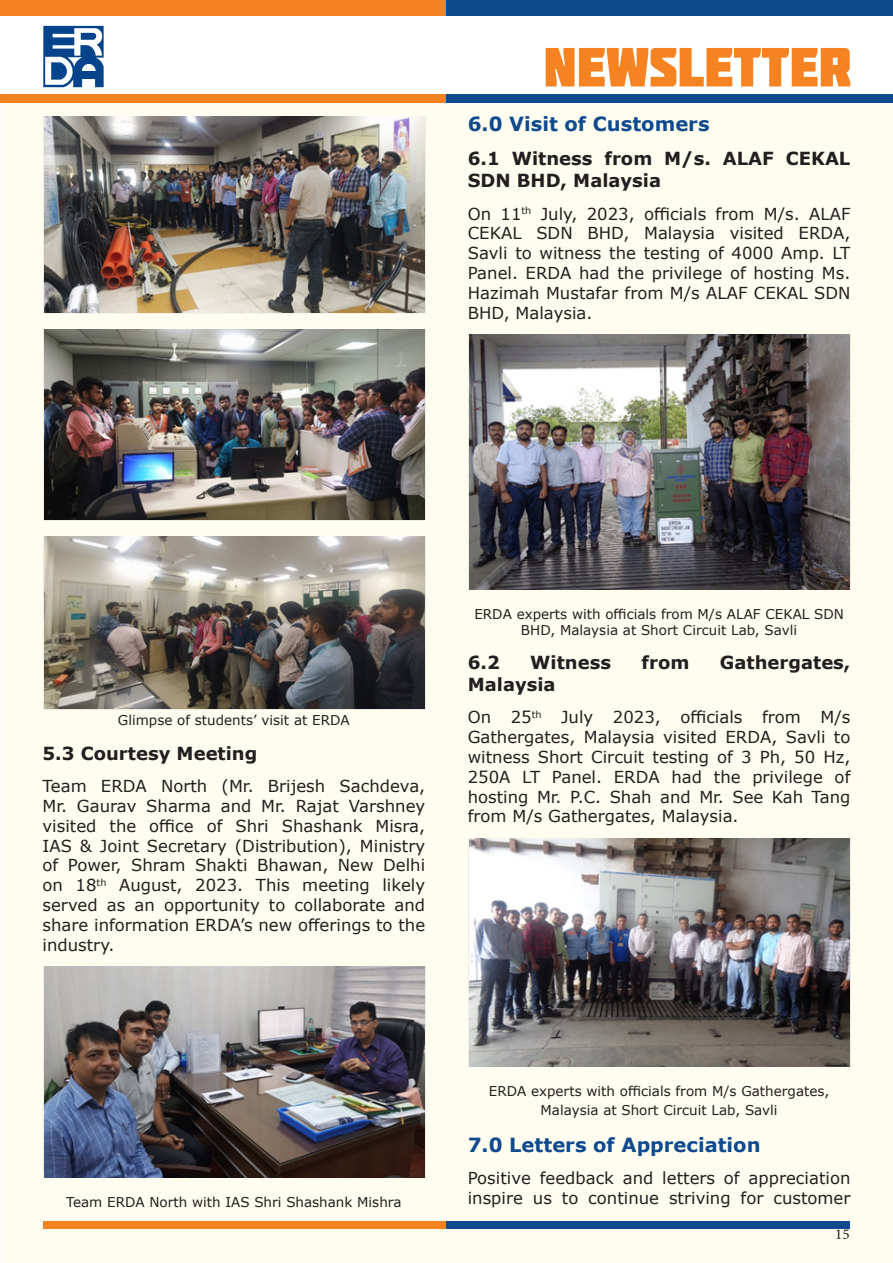
<style>
.page{position:relative;width:893px;height:1263px;background:#fff}
.page>*{position:absolute;margin:0;border:0;box-sizing:border-box;transform-origin:0 0}
.t1{font:700 19.5px "Verdana";color:#0e4a8d}
.t2{font:700 18px/21.6px "Verdana";color:#231f20}
.t3{font:16.5px/19.8px "Verdana";color:#231f20;text-align:justify}
.t4{font:15px "Minion Pro";color:#231f20}
.t5{font:13.5px/16.2px "Verdana";color:#231f20;text-align:center}
</style>
<div class="page">
<div style="left:1px;top:103px;width:891px;height:1160px;background:#fffdf0"></div>
<div style="left:43px;top:1221px;width:403px;height:7px;background:#f58220"></div>
<div style="left:446px;top:1221px;width:404px;height:7px;background:#0e4a8d"></div>
<div style="left:0;top:0;width:446px;height:16px;background:#f58220"></div>
<div style="left:446px;top:0;width:447px;height:16px;background:#0e4a8d"></div>
<svg style="left:43px;top:26px;width:61px;height:61px"></svg>
<svg style="left:546px;top:48px;width:304px;height:38px"></svg>
<div style="left:0;top:94px;width:446px;height:9px;background:#f58220"></div>
<div style="left:446px;top:94px;width:447px;height:9px;background:#0e4a8d"></div>
<img style="left:43px;top:116px;width:382px;height:197px">
<img style="left:43px;top:329px;width:382px;height:192px">
<img style="left:43px;top:537px;width:382px;height:172px">
<img style="left:43px;top:966px;width:382px;height:212px">
<img style="left:469px;top:335px;width:381px;height:255px">
<img style="left:469px;top:838px;width:381px;height:229px">
<p class="t1" style="left:468px;top:110px;width:243px">6.0 Visit of Customers</p>
<p class="t2" style="left:468px;top:148px;width:384px">6.1 Witness from M/s. ALAF CEKAL<br>SDN BHD, Malaysia</p>
<p class="t3" style="left:468px;top:203px;width:384px">On 11<sup>th</sup> July, 2023, officials from M/s. ALAF CEKAL SDN BHD, Malaysia visited ERDA, Savli to witness the testing of 4000 Amp. LT Panel. ERDA had the privilege of hosting Ms.<br>Hazimah Mustafar from M/s ALAF CEKAL SDN BHD, Malaysia.</p>
<p class="t5" style="left:118px;top:712px;width:233px">Glimpse of students’ visit at ERDA</p>
<p class="t2" style="left:43px;top:742px;width:216px">5.3 Courtesy Meeting</p>
<p class="t3" style="left:43px;top:776px;width:384px">Team ERDA North (Mr. Brijesh Sachdeva, Mr. Gaurav Sharma and Mr. Rajat Varshney visited the office of Shri Shashank Misra, IAS &amp; Joint Secretary (Distribution), Ministry of Power, Shram Shakti Bhawan, New Delhi on 18<sup>th</sup> August, 2023. This meeting likely served as an opportunity to collaborate and share information ERDA’s new offerings to the industry.</p>
<p class="t5" style="left:474px;top:605px;width:371px">ERDA experts with officials from M/s ALAF CEKAL SDN<br>BHD, Malaysia at Short Circuit Lab, Savli</p>
<p class="t2" style="left:468px;top:651px;width:34px">6.2</p>
<p class="t2" style="left:530px;top:651px;width:82px">Witness</p>
<p class="t2" style="left:642px;top:651px;width:49px">from</p>
<p class="t2" style="left:720px;top:651px;width:132px">Gathergates,</p>
<p class="t2" style="left:468px;top:673px;width:89px">Malaysia</p>
<p class="t3" style="left:468px;top:707px;width:384px">On 25<sup>th</sup> July 2023, officials from M/s Gathergates, Malaysia visited ERDA, Savli to witness Short Circuit testing of 3 Ph, 50 Hz, 250A LT Panel. ERDA had the privilege of hosting Mr. P.C. Shah and Mr. See Kah Tang from M/s Gathergates, Malaysia.</p>
<p class="t5" style="left:66px;top:1194px;width:337px">Team ERDA North with IAS Shri Shashank Mishra</p>
<p class="t5" style="left:489px;top:1081px;width:342px;line-height:19.8px">ERDA experts with officials from M/s Gathergates,<br>Malaysia at Short Circuit Lab, Savli</p>
<p class="t1" style="left:468px;top:1131px;width:294px">7.0 Letters of Appreciation</p>
<p class="t3" style="left:468px;top:1168px;width:384px">Positive feedback and letters of appreciation inspire us to continue striving for customer</p>
<p class="t4" style="left:835px;top:1224px;width:16px">15</p>
</div>
